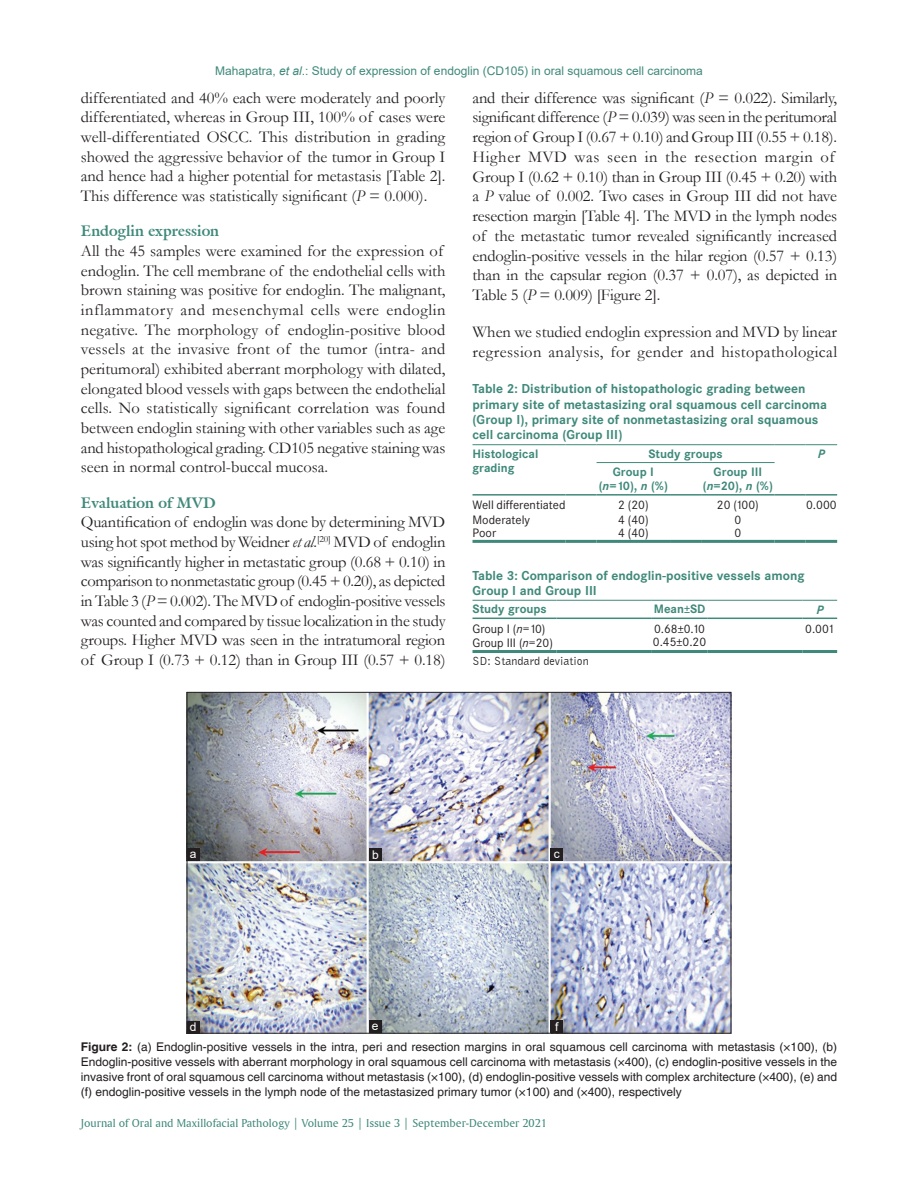
<style>
.page{position:relative;width:918px;height:1188px;background:#fff}
.page>*{position:absolute;margin:0;border:0;box-sizing:border-box;transform-origin:0 0}
.TX{font:16.5px/19.6px "Garamond";color:#231f20;text-align:justify}
.TX-2{font:16.5px/19.8px "Garamond";letter-spacing:.025em;color:#231f20}
.t1{font:700 15px "Galliard IT Cby BT";color:#3f897a}
.TT{font:700 12.75px/15.3px "Corporate SBQ";color:#3f897a}
.FGC{font:12px/15px "Helvetica";color:#231f20;text-align:justify}
.TCH{font:700 12px/14.4px "Corporate SBQ";color:#3f897a;text-align:center}
.t2{font:12px "Arial";color:#3f897a}
.t3{font:12px "Amerigo BT Roman A";color:#3f897a}
.TB{font:12px "Corporate SBQ";color:#231f20}
.TBL{font:12px "Corporate SBQ";color:#231f20}
.TFN{font:12px "Bell Gothic BT";color:#231f20}
.LABEL{font:12px "Arial";color:#fff}
.TCH-2{font:italic 700 12px "Corporate SBQ";color:#3f897a}
.s1{font-style:italic}
.s2{font-weight:700}
</style>
<div class="page">
<hr style="left:472px;top:540px;width:94px;height:3px;background:#3f897a">
<hr style="left:566px;top:540px;width:31px;height:3px;background:#3f897a">
<hr style="left:597px;top:540px;width:73px;height:3px;background:#3f897a">
<hr style="left:670px;top:540px;width:31px;height:3px;background:#3f897a">
<hr style="left:701px;top:540px;width:74px;height:3px;background:#3f897a">
<hr style="left:775px;top:540px;width:31px;height:3px;background:#3f897a">
<hr style="left:806px;top:540px;width:31px;height:3px;background:#3f897a">
<hr style="left:472px;top:444px;width:94px;height:1px;background:#3f897a">
<hr style="left:566px;top:444px;width:31px;height:1px;background:#3f897a">
<hr style="left:597px;top:444px;width:73px;height:1px;background:#3f897a">
<hr style="left:670px;top:444px;width:31px;height:1px;background:#3f897a">
<hr style="left:701px;top:444px;width:74px;height:1px;background:#3f897a">
<hr style="left:806px;top:444px;width:31px;height:1px;background:#3f897a">
<hr style="left:472px;top:494px;width:94px;height:2px;background:#3f897a">
<hr style="left:566px;top:494px;width:31px;height:2px;background:#3f897a">
<hr style="left:597px;top:494px;width:73px;height:2px;background:#3f897a">
<hr style="left:670px;top:494px;width:31px;height:2px;background:#3f897a">
<hr style="left:701px;top:494px;width:74px;height:2px;background:#3f897a">
<hr style="left:806px;top:494px;width:31px;height:2px;background:#3f897a">
<hr style="left:597px;top:462px;width:73px;height:1px;background:#3f897a">
<hr style="left:670px;top:462px;width:31px;height:1px;background:#3f897a">
<hr style="left:701px;top:462px;width:74px;height:1px;background:#3f897a">
<hr style="left:775px;top:444px;width:31px;height:1px;background:#3f897a">
<hr style="left:775px;top:494px;width:31px;height:2px;background:#3f897a">
<hr style="left:472px;top:650px;width:84px;height:3px;background:#3f897a">
<hr style="left:556px;top:650px;width:96px;height:3px;background:#3f897a">
<hr style="left:652px;top:650px;width:55px;height:3px;background:#3f897a">
<hr style="left:707px;top:650px;width:96px;height:3px;background:#3f897a">
<hr style="left:803px;top:650px;width:34px;height:3px;background:#3f897a">
<hr style="left:472px;top:600px;width:84px;height:1px;background:#3f897a">
<hr style="left:556px;top:600px;width:96px;height:1px;background:#3f897a">
<hr style="left:652px;top:600px;width:55px;height:1px;background:#3f897a">
<hr style="left:707px;top:600px;width:96px;height:1px;background:#3f897a">
<hr style="left:803px;top:600px;width:34px;height:1px;background:#3f897a">
<hr style="left:472px;top:618px;width:84px;height:1px;background:#3f897a">
<hr style="left:556px;top:618px;width:96px;height:1px;background:#3f897a">
<hr style="left:652px;top:618px;width:55px;height:1px;background:#3f897a">
<hr style="left:707px;top:618px;width:96px;height:1px;background:#3f897a">
<hr style="left:803px;top:618px;width:34px;height:1px;background:#3f897a">
<img style="left:189px;top:694px;width:540px;height:337px">
<div style="left:187px;top:1021px;width:13px;height:12px;background:#231f20"></div>
<div style="left:550px;top:848px;width:13px;height:13px;background:#231f20"></div>
<div style="left:369px;top:848px;width:13px;height:13px;background:#231f20"></div>
<div style="left:550px;top:1021px;width:13px;height:12px;background:#231f20"></div>
<div style="left:187px;top:848px;width:12px;height:13px;background:#231f20"></div>
<div style="left:369px;top:1020px;width:13px;height:13px;background:#231f20"></div>
<p class="t2" style="left:215px;top:62px;width:489px">Mahapatra, <span class="s1">et al</span>.: Study of expression of endoglin (CD105) in oral squamous cell carcinoma</p>
<p class="TX" style="left:81px;top:87px;width:366px">differentiated and 40% each were moderately and poorly differentiated, whereas in Group III, 100% of cases were well‑differentiated OSCC. This distribution in grading showed the aggressive behavior of the tumor in Group I and hence had a higher potential for metastasis [Table 2].<br>This difference was statistically significant (<span class="s1">P</span> = 0.000).</p>
<h2 class="t1" style="left:81px;top:221px;width:140px">Endoglin expression</h2>
<p class="TX" style="left:81px;top:241px;width:366px;text-align:left">All the 45 samples were examined for the expression of endoglin. The cell membrane of the endothelial cells with brown staining was positive for endoglin. The malignant, inflammatory and mesenchymal cells were endoglin negative. The morphology of endoglin‑positive blood vessels at the invasive front of the tumor (intra‑ and peritumoral) exhibited aberrant morphology with dilated, elongated blood vessels with gaps between the endothelial cells. No statistically significant correlation was found between endoglin staining with other variables such as age and histopathological grading. CD105 negative staining was seen in normal control‑buccal mucosa.</p>
<h2 class="t1" style="left:81px;top:493px;width:137px">Evaluation of MVD</h2>
<p class="TX" style="left:81px;top:512px;width:366px">Quantification of endoglin was done by determining MVD using hot spot method by Weidner <span class="s1">et al</span>.<sup>[20]</sup> MVD of endoglin was significantly higher in metastatic group (0.68 + 0.10) in comparison to nonmetastatic group (0.45 + 0.20), as depicted in Table 3 (<span class="s1">P</span> = 0.002). The MVD of endoglin‑positive vessels was counted and compared by tissue localization in the study groups. Higher MVD was seen in the intratumoral region of Group I (0.73 + 0.12) than in Group III (0.57 + 0.18)</p>
<p class="TX" style="left:472px;top:87px;width:366px;text-align:left">and their difference was significant (<span class="s1">P</span> = 0.022). Similarly, significant difference (<span class="s1">P</span> = 0.039) was seen in the peritumoral region of Group I (0.67 + 0.10) and Group III (0.55 + 0.18).<br>Higher MVD was seen in the resection margin of Group I (0.62 + 0.10) than in Group III (0.45 + 0.20) with a <span class="s1">P</span> value of 0.002. Two cases in Group III did not have resection margin [Table 4]. The MVD in the lymph nodes of the metastatic tumor revealed significantly increased endoglin‑positive vessels in the hilar region (0.57 + 0.13) than in the capsular region (0.37 + 0.07), as depicted in Table 5 (<span class="s1">P</span> = 0.009) [Figure 2].</p>
<p class="TX-2" style="left:472px;top:321px;width:366px">When we studied endoglin expression and MVD by linear regression analysis, for gender and histopathological</p>
<p class="TT" style="left:472px;top:382px;width:356px">Table 2: Distribution of histopathologic grading between primary site of metastasizing oral squamous cell carcinoma (Group I), primary site of nonmetastasizing oral squamous cell carcinoma (Group III)</p>
<p class="TCH" style="left:472px;top:447px;width:67px;text-align:left">Histological grading</p>
<p class="TCH" style="left:648px;top:447px;width:76px">Study groups</p>
<p class="TCH-2" style="left:818px;top:446px;width:8px">P</p>
<p class="TCH" style="left:599px;top:465px;width:71px">Group I (<span class="s1">n</span>=10), <span class="s1">n</span> (%)</p>
<p class="TCH" style="left:703px;top:465px;width:72px">Group III (<span class="s1">n</span>=20), <span class="s1">n</span> (%)</p>
<p class="TB" style="left:472px;top:498px;width:94px">Well differentiated</p>
<p class="TB" style="left:618px;top:498px;width:32px">2 (20)</p>
<p class="TB" style="left:717px;top:498px;width:43px">20 (100)</p>
<p class="TB" style="left:806px;top:498px;width:32px">0.000</p>
<p class="TB" style="left:472px;top:512px;width:59px">Moderately</p>
<p class="TB" style="left:618px;top:512px;width:32px">4 (40)</p>
<p class="TB" style="left:734px;top:512px;width:8px">0</p>
<p class="TBL" style="left:472px;top:526px;width:25px">Poor</p>
<p class="TBL" style="left:618px;top:526px;width:32px">4 (40)</p>
<p class="TBL" style="left:734px;top:526px;width:8px">0</p>
<p class="TT" style="left:472px;top:568px;width:334px">Table 3: Comparison of endoglin‑positive vessels among<br>Group I and Group III</p>
<p class="TCH" style="left:472px;top:602px;width:76px">Study groups</p>
<p class="TCH" style="left:654px;top:602px;width:53px">Mean±SD</p>
<p class="TCH-2" style="left:816px;top:602px;width:8px">P</p>
<p class="TB" style="left:472px;top:622px;width:74px">Group I (<span class="s1">n</span>=10)</p>
<p class="TB" style="left:654px;top:621px;width:52px">0.68±0.10</p>
<p class="TB" style="left:805px;top:621px;width:31px">0.001</p>
<p class="TBL" style="left:472px;top:636px;width:82px">Group III (<span class="s1">n</span>=20)</p>
<p class="TBL" style="left:653px;top:635px;width:55px">0.45±0.20</p>
<p class="TFN" style="left:472px;top:654px;width:118px">SD: Standard deviation</p>
<p class="LABEL" style="left:190px;top:845px;width:8px">a</p>
<p class="LABEL" style="left:190px;top:1019px;width:8px">d</p>
<p class="LABEL" style="left:372px;top:846px;width:8px">b</p>
<p class="LABEL" style="left:554px;top:845px;width:7px">c</p>
<p class="LABEL" style="left:372px;top:1017px;width:8px">e</p>
<p class="LABEL" style="left:555px;top:1019px;width:5px">f</p>
<p class="FGC" style="left:81px;top:1040px;width:758px"><span class="s2">Figure 2:</span> (a) Endoglin-positive vessels in the intra, peri and resection margins in oral squamous cell carcinoma with metastasis (×100), (b)<br>Endoglin-positive vessels with aberrant morphology in oral squamous cell carcinoma with metastasis (×400), (c) endoglin-positive vessels in the invasive front of oral squamous cell carcinoma without metastasis (×100), (d) endoglin-positive vessels with complex architecture (×400), (e) and (f) endoglin-positive vessels in the lymph node of the metastasized primary tumor (×100) and (×400), respectively</p>
<p class="t3" style="left:81px;top:1116px;width:468px">Journal of Oral and Maxillofacial Pathology | Volume 25 | Issue 3 | September-December 2021</p>
</div>
